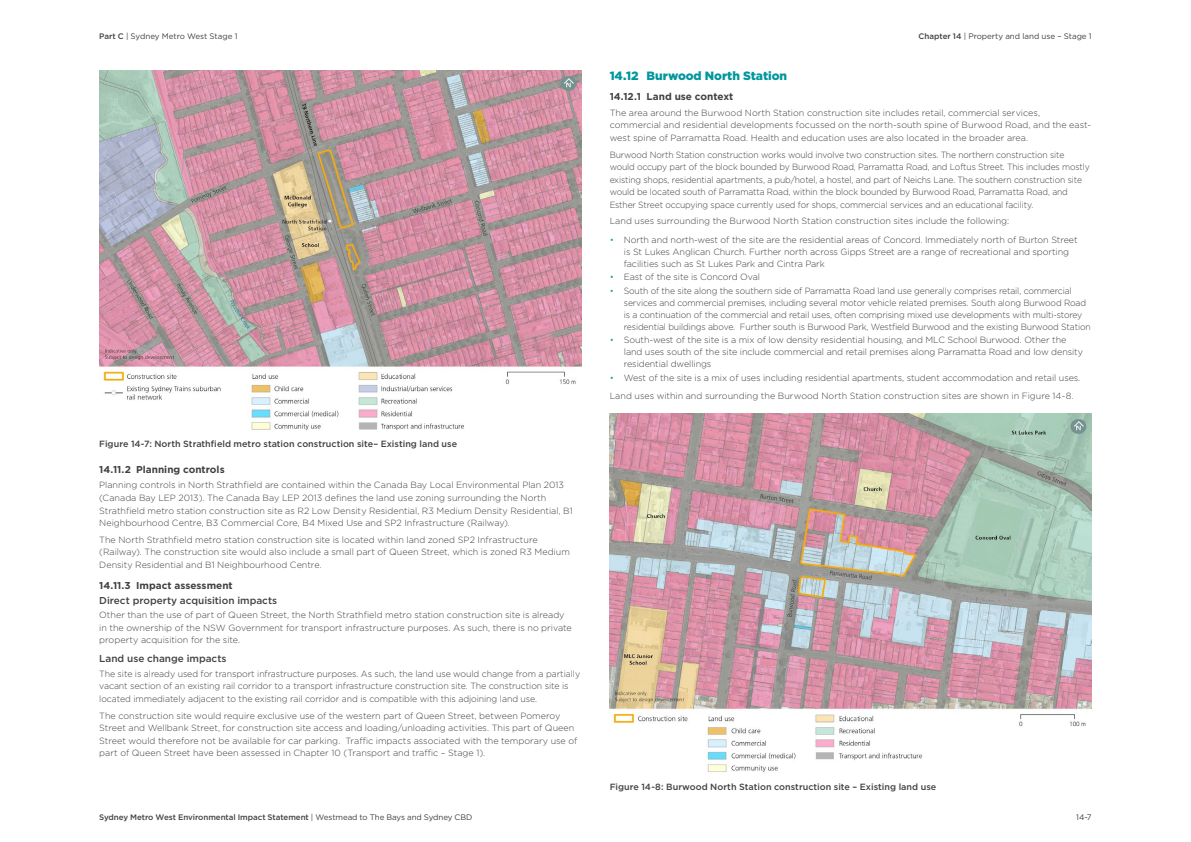
<style>
.page{position:relative;width:1191px;height:842px;background:#fff}
.page>*{position:absolute;margin:0;border:0;box-sizing:border-box;transform-origin:0 0}
.Heading_1{font:900 12px "Gotham";letter-spacing:-.005em;color:#00979d}
.Heading_2{font:700 10px "Gotham";color:#414042}
.Heading_3{font:500 10px "Gotham";color:#414042}
.Text{font:300 9px/12.5px "Gotham";letter-spacing:-.01em;color:#414042}
.Text_bullets_level_1{font:300 9px/12px "Gotham";letter-spacing:-.015em;color:#414042}
.Text-2{font:300 9px/12.5px "Gotham";letter-spacing:-.01em;color:#414042;scale:.95 1}
.Text_bullets_level_1-2{font:300 9px/12px "Gotham";letter-spacing:-.015em;color:#414042;scale:.96 1}
.Figure___caption_hea{font:500 9px "Gotham";letter-spacing:.005em;color:#414042}
.t1{font:500 8px "Gotham";letter-spacing:-.01em;color:#414042}
.t2{font:8px "Gotham";color:#414042}
.s1{font-weight:500}
.s2{color:#1aa2a7}
.s3{font-weight:400}
</style>
<div class="page">
<img style="left:99px;top:71px;width:482px;height:360px">
<img style="left:609px;top:413px;width:482px;height:359px">
<p class="t2" style="left:99px;top:31px;width:140px"><span class="s1">Part C</span> | Sydney Metro West Stage 1</p>
<p class="t2" style="left:918px;top:31px;width:175px"><span class="s1">Chapter 14</span> | Property and land use – Stage 1</p>
<p class="Figure___caption_hea" style="left:99px;top:438px;width:359px">Figure 14‑7: North Strathfield metro station construction site– Existing land use</p>
<h2 class="Heading_2" style="left:99px;top:463px;width:127px">14.11.2 Planning controls</h2>
<p class="Text" style="left:99px;top:479px;width:475px">Planning controls in North Strathfield are contained within the Canada Bay Local Environmental Plan 2013 (Canada Bay LEP 2013). The Canada Bay LEP 2013 defines the land use zoning surrounding the North Strathfield metro station construction site as R2 Low Density Residential, R3 Medium Density Residential, B1<br>Neighbourhood Centre, B3 Commercial Core, B4 Mixed Use and SP2 Infrastructure (Railway).</p>
<p class="Text" style="left:99px;top:533px;width:472px">The North Strathfield metro station construction site is located within land zoned SP2 Infrastructure (Railway). The construction site would also include a small part of Queen Street, which is zoned R3 Medium<br>Density Residential and B1 Neighbourhood Centre.</p>
<h2 class="Heading_2" style="left:99px;top:579px;width:135px">14.11.3 Impact assessment</h2>
<p class="Heading_3" style="left:99px;top:594px;width:179px">Direct property acquisition impacts</p>
<p class="Text" style="left:99px;top:609px;width:474px">Other than the use of part of Queen Street, the North Strathfield metro station construction site is already in the ownership of the NSW Government for transport infrastructure purposes. As such, there is no private property acquisition for the site.</p>
<p class="Heading_3" style="left:99px;top:652px;width:129px">Land use change impacts</p>
<p class="Text" style="left:99px;top:667px;width:482px">The site is already used for transport infrastructure purposes. As such, the land use would change from a partially vacant section of an existing rail corridor to a transport infrastructure construction site. The construction site is located immediately adjacent to the existing rail corridor and is compatible with this adjoining land use.</p>
<p class="Text" style="left:99px;top:709px;width:479px">The construction site would require exclusive use of the western part of Queen Street, between Pomeroy Street and Wellbank Street, for construction site access and loading/unloading activities. This part of Queen Street would therefore not be available for car parking. Traffic impacts associated with the temporary use of part of Queen Street have been assessed in Chapter 10 (Transport and traffic – Stage 1).</p>
<h1 class="Heading_1" style="left:609px;top:68px;width:179px">14.12 Burwood North Station</h1>
<h2 class="Heading_2" style="left:609px;top:90px;width:125px">14.12.1 Land use context</h2>
<p class="Text" style="left:609px;top:106px;width:481px">The area around the Burwood North Station construction site includes retail, commercial services, commercial and residential developments focussed on the north-south spine of Burwood Road, and the east&shy;west spine of Parramatta Road. Health and education uses are also located in the broader area.</p>
<p class="Text-2" style="left:609px;top:148px;width:507px">Burwood North Station construction works would involve two construction sites. The northern construction site would occupy part of the block bounded by Burwood Road, Parramatta Road, and Loftus Street. This includes mostly existing shops, residential apartments, a pub/hotel, a hostel, and part of Neichs Lane. The southern construction site would be located south of Parramatta Road, within the block bounded by Burwood Road, Parramatta Road, and Esther Street occupying space currently used for shops, commercial services and an educational facility.</p>
<p class="Text" style="left:609px;top:214px;width:401px">Land uses surrounding the Burwood North Station construction sites include the following:</p>
<p class="Text_bullets_level_1" style="left:624px;top:234px;width:455px;text-indent:-14px"><span class="s2">•</span> North and north-west of the site are the residential areas of Concord. Immediately north of Burton Street is St Lukes Anglican Church. Further north across Gipps Street are a range of recreational and sporting facilities such as St Lukes Park and Cintra Park</p>
<p class="Text_bullets_level_1" style="left:609px;top:271px;width:152px"><span class="s2">•</span> East of the site is Concord Oval</p>
<p class="Text_bullets_level_1-2" style="left:624px;top:284px;width:488px;text-indent:-14px"><span class="s2">•</span> South of the site along the southern side of Parramatta Road land use generally comprises retail, commercial services and commercial premises, including several motor vehicle related premises. South along Burwood Road is a continuation of the commercial and retail uses, often comprising mixed use developments with multi-storey residential buildings above. Further south is Burwood Park, Westfield Burwood and the existing Burwood Station</p>
<p class="Text_bullets_level_1" style="left:624px;top:334px;width:461px;text-indent:-14px"><span class="s2">•</span> South-west of the site is a mix of low density residential housing, and MLC School Burwood. Other the land uses south of the site include commercial and retail premises along Parramatta Road and low density residential dwellings</p>
<p class="Text_bullets_level_1" style="left:609px;top:371px;width:472px"><span class="s2">•</span> West of the site is a mix of uses including residential apartments, student accommodation and retail uses.</p>
<p class="Text" style="left:609px;top:389px;width:465px">Land uses within and surrounding the Burwood North Station construction sites are shown in Figure 14‑8.</p>
<p class="Figure___caption_hea" style="left:609px;top:780px;width:328px">Figure 14‑8: Burwood North Station construction site – Existing land use</p>
<p class="t1" style="left:99px;top:812px;width:375px">Sydney Metro West Environmental Impact Statement <span class="s3">| Westmead to The Bays and Sydney CBD</span></p>
<p class="t2" style="left:1076px;top:812px;width:17px">14-7</p>
</div>
